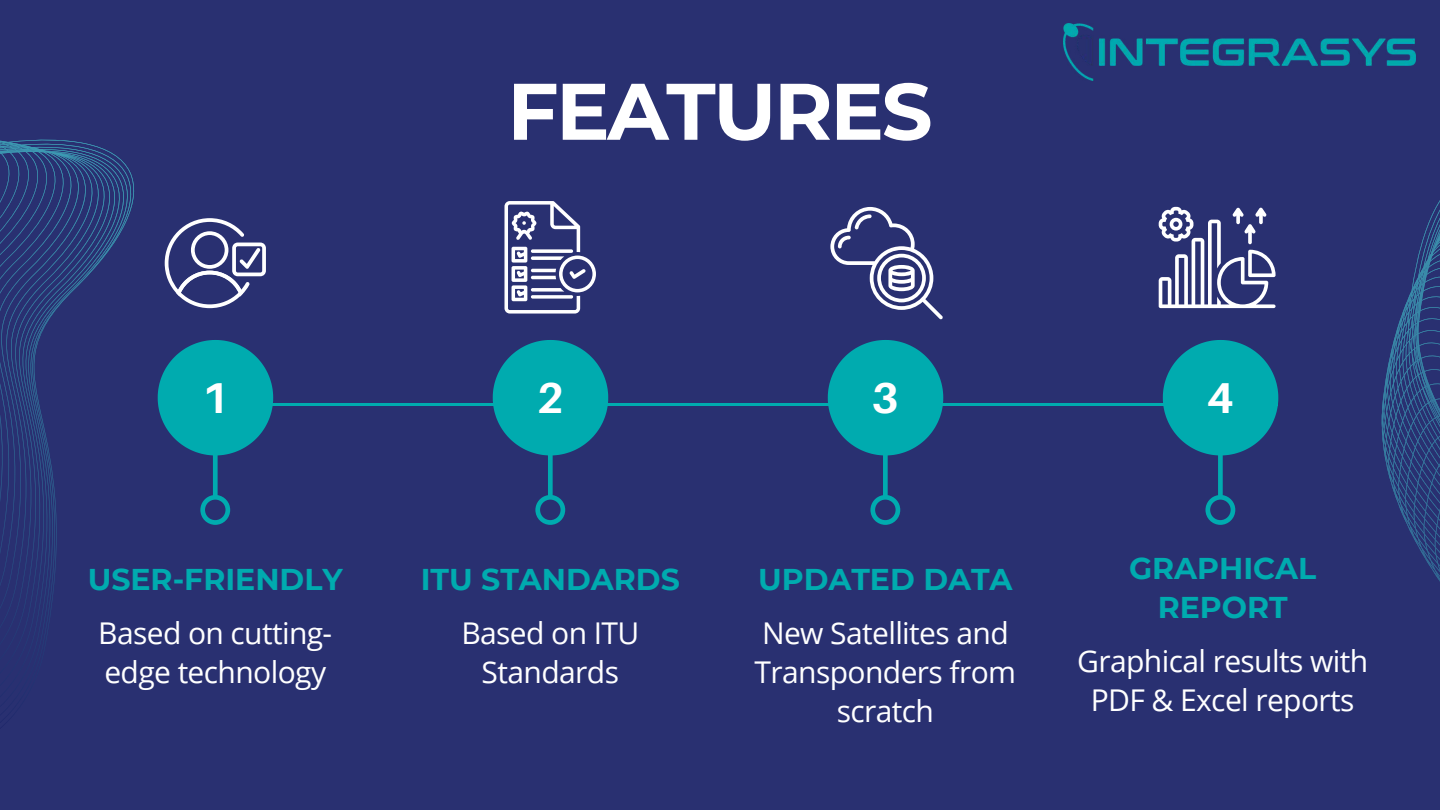
<style>
.page{position:relative;width:1440px;height:810px;background:#293071}
.page>*{position:absolute;margin:0;border:0;box-sizing:border-box;transform-origin:0 0}
.t1{font:700 80px "Montserrat";letter-spacing:-.03em;color:#fff}
.t2{font:700 43.2px "Aileron";color:#fff}
.t3{font:30px/39px "Open Sans";letter-spacing:-.02em;color:#fff;text-align:center}
.t4{font:700 30px/38.8px "Montserrat";color:#00abaf;text-align:center}
</style>
<div class="page">
<svg style="left:828px;top:340px;width:115px;height:185px"></svg>
<hr style="left:200px;top:403px;width:1078px;height:2px;background:#00abaf">
<svg style="left:1163px;top:356px;width:18px;height:84px"></svg>
<svg style="left:258px;top:359px;width:15px;height:78px"></svg>
<svg style="left:493px;top:340px;width:115px;height:185px"></svg>
<svg style="left:258px;top:242px;width:8px;height:35px"></svg>
<svg style="left:504px;top:201px;width:92px;height:113px"></svg>
<svg style="left:830px;top:207px;width:113px;height:112px"></svg>
<svg style="left:1159px;top:207px;width:22px;height:101px"></svg>
<svg style="left:1181px;top:53px;width:259px;height:529px"></svg>
<svg style="left:0;top:139px;width:258px;height:500px"></svg>
<img style="left:1063px;top:24px;width:352px;height:57px">
<h1 class="t1" style="left:507px;top:62px;width:427px">FEATURES</h1>
<h2 class="t2" style="left:202px;top:371px;width:29px">1</h2>
<h2 class="t2" style="left:537px;top:371px;width:29px">2</h2>
<h2 class="t2" style="left:872px;top:371px;width:29px">3</h2>
<h2 class="t2" style="left:1207px;top:371px;width:29px">4</h2>
<p class="t4" style="left:88px;top:560px;width:257px">USER-FRIENDLY</p>
<p class="t3" style="left:98px;top:613px;width:236px;text-align:left">Based on cutting&shy;edge technology</p>
<p class="t4" style="left:421px;top:560px;width:261px">ITU STANDARDS</p>
<p class="t3" style="left:461px;top:613px;width:179px">Based on ITU<br>Standards</p>
<p class="t4" style="left:758px;top:560px;width:256px">UPDATED DATA</p>
<p class="t3" style="left:755px;top:613px;width:263px">New Satellites and<br>Transponders from scratch</p>
<p class="t4" style="left:1129px;top:549px;width:189px">GRAPHICAL<br>REPORT</p>
<p class="t3" style="left:1077px;top:641px;width:292px">Graphical results with<br>PDF &amp; Excel reports</p>
</div>
